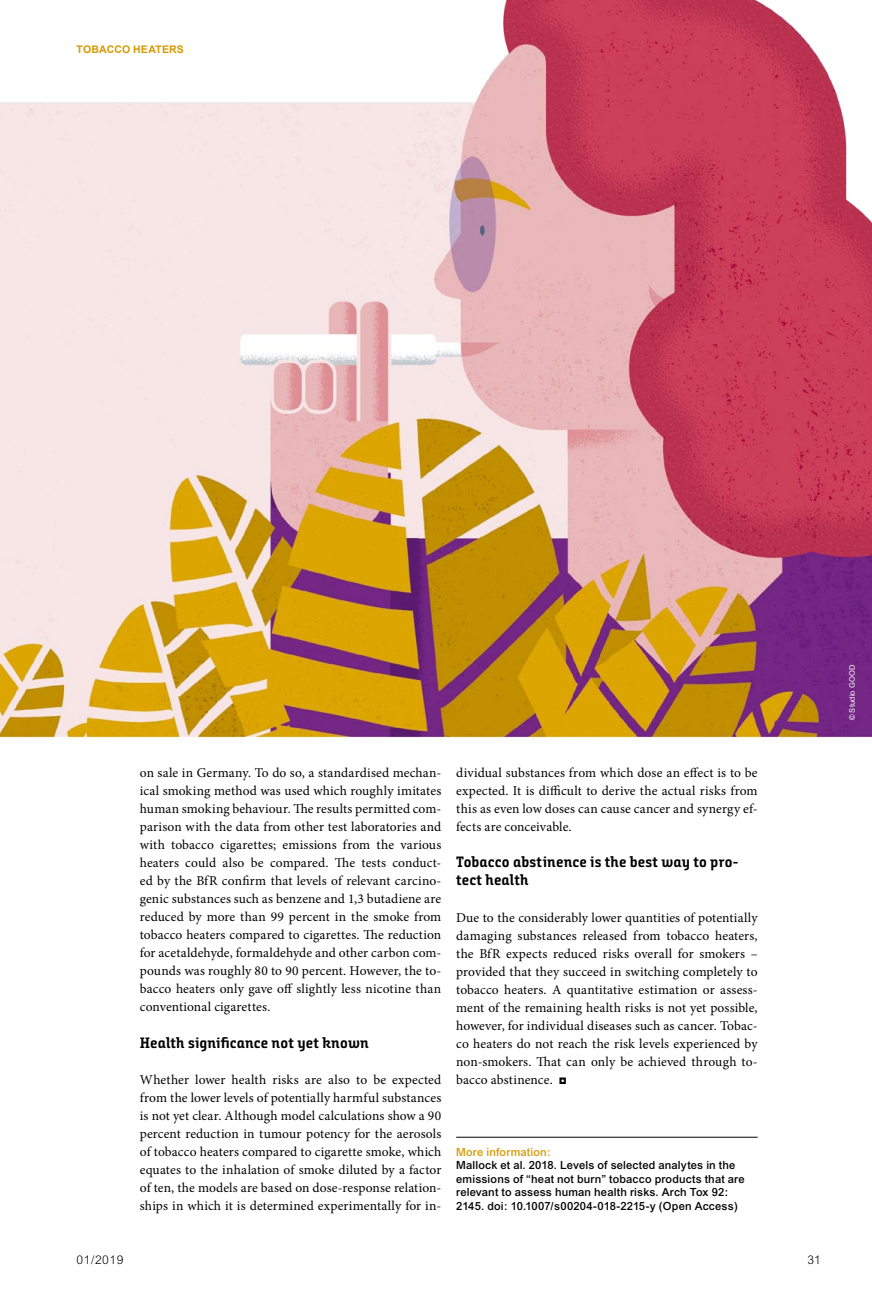
<style>
.page{position:relative;width:872px;height:1306px;background:#fff}
.page>*{position:absolute;margin:0;border:0;box-sizing:border-box;transform-origin:0 0}
.t1{font:15px/18px "Bunday Slab Bold Up";letter-spacing:.01em;color:#000}
.t2{font:13.5px/18px "Minion Pro";letter-spacing:.01em;color:#000;text-align:justify}
.t3{font:300 12px "Arial MT Std";letter-spacing:.05em;color:#000}
.t4{font:500 11.25px/13.5px "Arial";letter-spacing:.015em;color:#000}
.t5{font:500 11.25px "Arial";letter-spacing:.015em;color:#d69900}
.t6{font:700 10.5px "Arial";letter-spacing:.01em;color:#d69900}
.t7{font:7.5px "Arial";letter-spacing:.025em;color:#fff}
.s1{font-family:"Arial";font-weight:900}
</style>
<div class="page">
<img style="left:0;top:0;width:872px;height:741px">
<hr style="left:456px;top:1136px;width:301px;height:1px;background:#000">
<p class="t6" style="left:77px;top:43px;width:109px">TOBACCO HEATERS</p>
<p class="t2" style="left:140px;top:764px;width:303px">on sale in Germany. To do so, a standardised mechan&shy;ical smoking method was used which roughly imitates human smoking behaviour. The results permitted com&shy;parison with the data from other test laboratories and with tobacco cigarettes; emissions from the various heaters could also be compared. The tests conduct&shy;ed by the BfR confirm that levels of relevant carcino&shy;genic substances such as benzene and 1,3 butadiene are reduced by more than 99 percent in the smoke from tobacco heaters compared to cigarettes. The reduction for acetaldehyde, formaldehyde and other carbon com&shy;pounds was roughly 80 to 90 percent. However, the to&shy;bacco heaters only gave off slightly less nicotine than conventional cigarettes.</p>
<p class="t1" style="left:140px;top:1033px;width:230px">Health significance not yet known</p>
<p class="t2" style="left:140px;top:1070px;width:303px">Whether lower health risks are also to be expected from the lower levels of potentially harmful substances is not yet clear. Although model calculations show a 90 percent reduction in tumour potency for the aerosols of tobacco heaters compared to cigarette smoke, which equates to the inhalation of smoke diluted by a factor of ten, the models are based on dose-response relation&shy;ships in which it is determined experimentally for in-</p>
<p class="t2" style="left:456px;top:764px;width:303px">dividual substances from which dose an effect is to be expected. It is difficult to derive the actual risks from this as even low doses can cause cancer and synergy ef&shy;fects are conceivable.</p>
<p class="t1" style="left:456px;top:853px;width:284px">Tobacco abstinence is the best way to pro&shy;tect health</p>
<p class="t2" style="left:456px;top:908px;width:303px">Due to the considerably lower quantities of potentially damaging substances released from tobacco heaters, the BfR expects reduced risks overall for smokers – provided that they succeed in switching completely to tobacco heaters. A quantitative estimation or assess&shy;ment of the remaining health risks is not yet possible, however, for individual diseases such as cancer. Tobac&shy;co heaters do not reach the risk levels experienced by non-smokers. That can only be achieved through to&shy;bacco abstinence. <span class="s1">◘</span></p>
<p class="t5" style="left:456px;top:1144px;width:96px">More information:</p>
<p class="t4" style="left:456px;top:1158px;width:290px">Mallock et al. 2018. Levels of selected analytes in the emissions of “heat not burn” tobacco products that are relevant to assess human health risks. Arch Tox 92:<br>2145. doi: 10.1007/s00204-018-2215-y (Open Access)</p>
<p class="t3" style="left:77px;top:1252px;width:48px">01/2019</p>
<p class="t3" style="left:807px;top:1252px;width:15px">31</p>
<p class="t7" style="left:847px;top:720px;width:57px;rotate:-90deg">© Studio GOOD</p>
</div>
